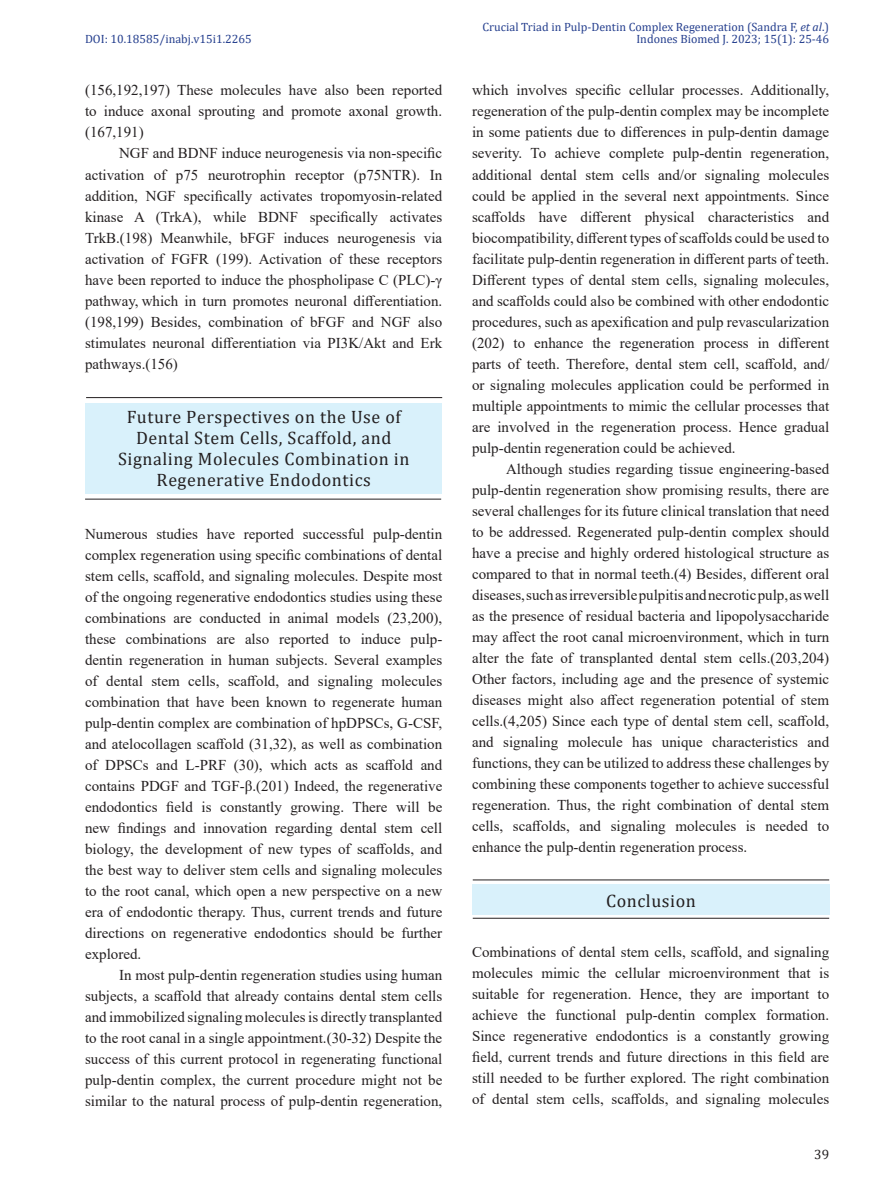
<style>
.page{position:relative;width:893px;height:1191px;background:#fff}
.page>*{position:absolute;margin:0;border:0;box-sizing:border-box;transform-origin:0 0}
.Content_Separator{font:18px/21px "Cambria";letter-spacing:.03em;color:#231f20;text-align:center}
.Body_Text{font:15px/21px "Times New Roman";color:#231f20;text-align:justify}
.t1{font:13.5px "Cambria";color:#231f20}
.t2{font:12px "Cambria";color:#253f8e}
.s1{font-style:italic}
</style>
<div class="page">
<hr style="left:86px;top:397px;width:356px;height:1px;background:#231f20">
<hr style="left:85px;top:499px;width:356px;height:1px;background:#231f20">
<div style="left:85px;top:403px;width:357px;height:90px;background:#d9f1fb"></div>
<hr style="left:473px;top:879px;width:356px;height:1px;background:#231f20">
<hr style="left:473px;top:918px;width:356px;height:1px;background:#231f20">
<div style="left:472px;top:884px;width:357px;height:30px;background:#d9f1fb"></div>
<p class="t2" style="left:483px;top:20px;width:348px">Crucial Triad in Pulp-Dentin Complex Regeneration (Sandra F, <span class="s1">et al</span>.)</p>
<p class="t2" style="left:85px;top:31px;width:168px">DOI: 10.18585/inabj.v15i1.2265</p>
<p class="t2" style="left:636px;top:32px;width:194px">Indones Biomed J. 2023; 15(1): 25-46</p>
<p class="Body_Text" style="left:85px;top:79px;width:359px">(156,192,197) These molecules have also been reported to induce axonal sprouting and promote axonal growth. (167,191)</p>
<p class="Body_Text" style="left:85px;top:142px;width:359px;text-indent:34px">NGF and BDNF induce neurogenesis via non-specific activation of p75 neurotrophin receptor (p75NTR). In addition, NGF specifically activates tropomyosin-related kinase A (TrkA), while BDNF specifically activates TrkB.(198) Meanwhile, bFGF induces neurogenesis via activation of FGFR (199). Activation of these receptors have been reported to induce the phospholipase C (PLC)-γ pathway, which in turn promotes neuronal differentiation. (198,199) Besides, combination of bFGF and NGF also stimulates neuronal differentiation via PI3K/Akt and Erk pathways.(156)</p>
<p class="Body_Text" style="left:472px;top:79px;width:359px">which involves specific cellular processes. Additionally, regeneration of the pulp-dentin complex may be incomplete in some patients due to differences in pulp-dentin damage severity. To achieve complete pulp-dentin regeneration, additional dental stem cells and/or signaling molecules could be applied in the several next appointments. Since scaffolds have different physical characteristics and biocompatibility, different types of scaffolds could be used to facilitate pulp-dentin regeneration in different parts of teeth.<br>Different types of dental stem cells, signaling molecules, and scaffolds could also be combined with other endodontic procedures, such as apexification and pulp revascularization (202) to enhance the regeneration process in different parts of teeth. Therefore, dental stem cell, scaffold, and/ or signaling molecules application could be performed in multiple appointments to mimic the cellular processes that are involved in the regeneration process. Hence gradual pulp-dentin regeneration could be achieved.</p>
<p class="Body_Text" style="left:472px;top:457px;width:359px;text-indent:34px">Although studies regarding tissue engineering-based pulp-dentin regeneration show promising results, there are several challenges for its future clinical translation that need to be addressed. Regenerated pulp-dentin complex should have a precise and highly ordered histological structure as compared to that in normal teeth.(4) Besides, different oral diseases, such as irreversible pulpitis and necrotic pulp, as well as the presence of residual bacteria and lipopolysaccharide may affect the root canal microenvironment, which in turn alter the fate of transplanted dental stem cells.(203,204)<br>Other factors, including age and the presence of systemic diseases might also affect regeneration potential of stem cells.(4,205) Since each type of dental stem cell, scaffold, and signaling molecule has unique characteristics and functions, they can be utilized to address these challenges by combining these components together to achieve successful regeneration. Thus, the right combination of dental stem cells, scaffolds, and signaling molecules is needed to enhance the pulp-dentin regeneration process.</p>
<p class="Content_Separator" style="left:606px;top:890px;width:91px">Conclusion</p>
<p class="Body_Text" style="left:472px;top:940px;width:359px">Combinations of dental stem cells, scaffold, and signaling molecules mimic the cellular microenvironment that is suitable for regeneration. Hence, they are important to achieve the functional pulp-dentin complex formation.<br>Since regenerative endodontics is a constantly growing field, current trends and future directions in this field are still needed to be further explored. The right combination of dental stem cells, scaffolds, and signaling molecules</p>
<p class="Content_Separator" style="left:127px;top:406px;width:276px">Future Perspectives on the Use of</p>
<p class="Content_Separator" style="left:136px;top:427px;width:257px">Dental Stem Cells, Scaffold, and</p>
<p class="Content_Separator" style="left:118px;top:448px;width:293px">Signaling Molecules Combination in<br>Regenerative Endodontics</p>
<p class="Body_Text" style="left:85px;top:522px;width:359px">Numerous studies have reported successful pulp-dentin complex regeneration using specific combinations of dental stem cells, scaffold, and signaling molecules. Despite most of the ongoing regenerative endodontics studies using these combinations are conducted in animal models (23,200), these combinations are also reported to induce pulp&shy;dentin regeneration in human subjects. Several examples of dental stem cells, scaffold, and signaling molecules combination that have been known to regenerate human pulp-dentin complex are combination of hpDPSCs, G-CSF, and atelocollagen scaffold (31,32), as well as combination of DPSCs and L-PRF (30), which acts as scaffold and contains PDGF and TGF-β.(201) Indeed, the regenerative endodontics field is constantly growing. There will be new findings and innovation regarding dental stem cell biology, the development of new types of scaffolds, and the best way to deliver stem cells and signaling molecules to the root canal, which open a new perspective on a new era of endodontic therapy. Thus, current trends and future directions on regenerative endodontics should be further explored.</p>
<p class="Body_Text" style="left:85px;top:963px;width:359px;text-indent:34px">In most pulp-dentin regeneration studies using human subjects, a scaffold that already contains dental stem cells and immobilized signaling molecules is directly transplanted to the root canal in a single appointment.(30-32) Despite the success of this current protocol in regenerating functional pulp-dentin complex, the current procedure might not be similar to the natural process of pulp-dentin regeneration,</p>
<p class="t1" style="left:814px;top:1146px;width:16px">39</p>
</div>
